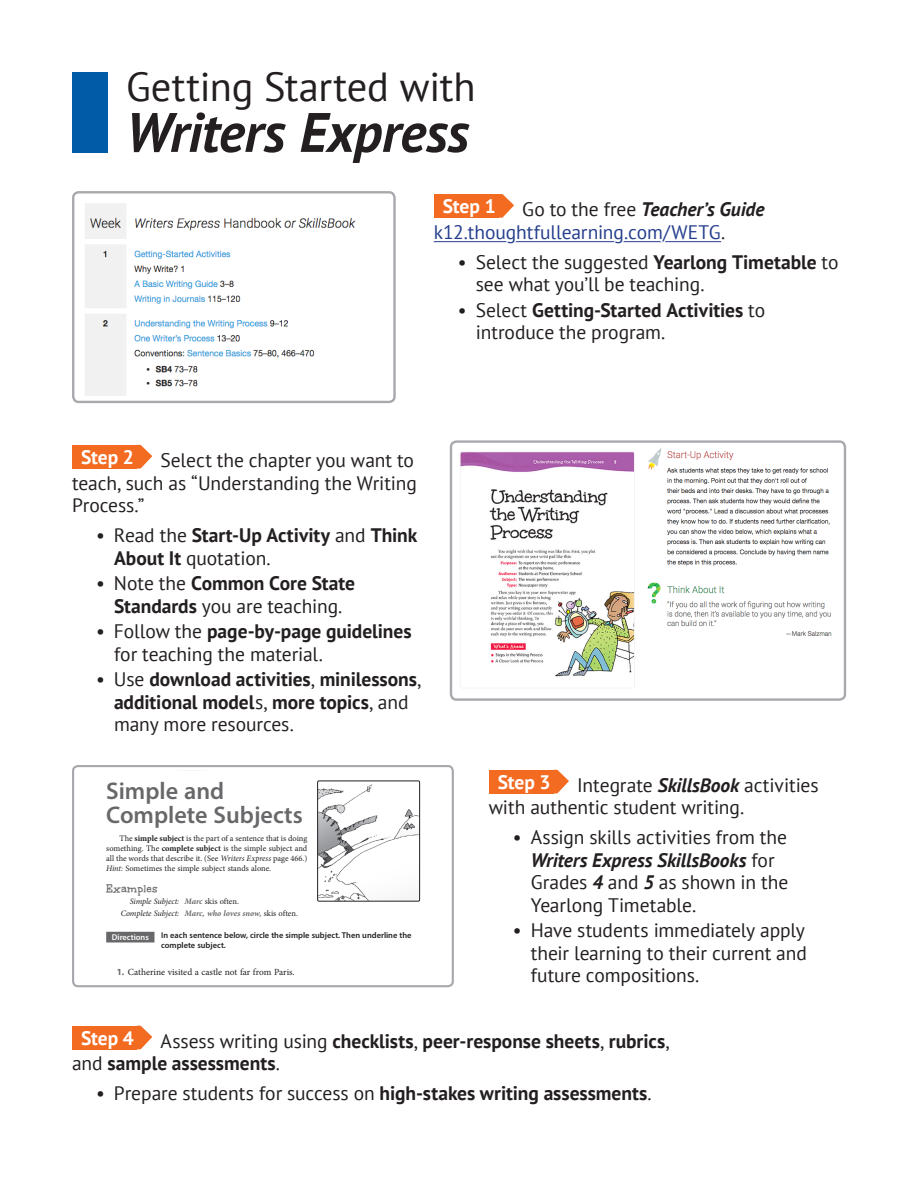
<style>
.page{position:relative;width:918px;height:1188px;background:#fff}
.page>*{position:absolute;margin:0;border:0;box-sizing:border-box;transform-origin:0 0}
.t1{font:italic 700 55.5px "PT Sans";letter-spacing:-.01em;color:#231f20}
.t2{font:40.5px "PT Sans";letter-spacing:-.005em;color:#231f20}
.t3{font:600 24.15px/24.2px "Myriad Pro";color:#68686b}
.Bulleted_Item{font:19.5px/22.5px "PT Sans";letter-spacing:-.005em;color:#231f20}
.Bulleted_Item-2{font:700 19.5px/22.5px "PT Sans";color:#231f20}
.Body_Text{font:19.5px/22.5px "PT Sans";letter-spacing:-.005em;color:#231f20}
.Body_Text-2{font:700 19.5px/22.5px "PT Sans";color:#231f20}
.Body_Text-3{font:19.5px/22.5px "PT Sans";letter-spacing:-.005em;color:#253f8e}
.t4{font:700 19.5px "PT Sans";letter-spacing:-.005em;color:#fff}
.t5{font:700 12px "Unkempt";letter-spacing:.025em;color:#68686b}
.t6{font:9.45px "Minion Pro";letter-spacing:-.005em;color:#231f20}
.t7{font:8.4px/10.1px "Minion Pro";color:#231f20;text-align:justify}
.t8{font:600 8.4px/10.1px "Myriad Pro";color:#231f20}
.t9{font:italic 8.4px/11.4px "Minion Pro";letter-spacing:-.01em;color:#231f20}
.t10{font:600 8.4px "Myriad Pro";color:#fff}
.s1{color:#231f20}
.s2{font-weight:700;font-style:italic;color:#231f20}
.s3{font-weight:700}
.s4{font-weight:400}
.s5{font-style:italic}
.s6{font-weight:700;color:#68686b}
.s7{font-style:normal}
.s8{font-family:"Myriad Pro";font-weight:700;color:#68686b}
.s9{font-weight:700;font-style:italic}
</style>
<div class="page">
<svg style="left:433px;top:194px;width:289px;height:49px"></svg>
<div style="left:72px;top:72px;width:36px;height:81px;background:#015ba6"></div>
<img style="left:75px;top:194px;width:284px;height:206px">
<div style="left:72px;top:191px;width:324px;height:212px;border:2px solid #a8a9ad;border-radius:5px"></div>
<img style="left:453px;top:443px;width:390px;height:255px">
<div style="left:450px;top:440px;width:396px;height:261px;border:2px solid #a8a9ad;border-radius:5px"></div>
<div style="left:72px;top:445px;width:65px;height:24px;background:#f36a21"></div>
<svg style="left:137px;top:445px;width:15px;height:24px"></svg>
<div style="left:489px;top:770px;width:65px;height:23px;background:#f36a21"></div>
<svg style="left:554px;top:770px;width:15px;height:23px"></svg>
<img style="left:186px;top:770px;width:12px;height:1px">
<div style="left:106px;top:932px;width:48px;height:11px;background:#68686b"></div>
<img style="left:319px;top:784px;width:99px;height:115px">
<div style="left:317px;top:781px;width:103px;height:120px;border:1px solid #231f20"></div>
<div style="left:72px;top:765px;width:382px;height:222px;border:2px solid #a8a9ad;border-radius:5px"></div>
<div style="left:72px;top:1026px;width:65px;height:23px;background:#f36a21"></div>
<svg style="left:137px;top:1026px;width:15px;height:23px"></svg>
<p class="t2" style="left:126px;top:61px;width:351px">Getting Started with</p>
<p class="t1" style="left:126px;top:95px;width:345px">Writers Express</p>
<p class="t4" style="left:443px;top:193px;width:54px">Step 1</p>
<p class="Body_Text-3" style="left:434px;top:198px;width:332px;text-indent:89px"><span class="s1">Go to the free</span> <span class="s2">Teacher’s Guide </span>k12.thoughtfullearning.com/WETG<span class="s1">.</span></p>
<p class="Bulleted_Item" style="left:476px;top:250px;width:364px;text-indent:-18px">• Select the suggested <span class="s3">Yearlong Timetable</span> to see what you’ll be teaching.</p>
<p class="Bulleted_Item" style="left:476px;top:298px;width:291px;text-indent:-18px">• Select <span class="s3">Getting-Started Activities</span> to introduce the program.</p>
<p class="t4" style="left:81px;top:444px;width:54px">Step 2</p>
<p class="Body_Text" style="left:72px;top:448px;width:346px;text-indent:89px">Select the chapter you want to teach, such as “Understanding the Writing<br>Process.”</p>
<p class="Bulleted_Item-2" style="left:114px;top:524px;width:305px;text-indent:-18px"><span class="s4">• Read the</span> Start-Up Activity <span class="s4">and</span> Think<br>About It <span class="s4">quotation.</span></p>
<p class="Bulleted_Item-2" style="left:96px;top:572px;width:261px;text-align:center"><span class="s4">• Note the</span> Common Core State<br>Standards <span class="s4">you are teaching.</span></p>
<p class="Bulleted_Item" style="left:114px;top:619px;width:299px;text-indent:-18px">• Follow the <span class="s3">page-by-page guidelines </span>for teaching the material.</p>
<p class="Bulleted_Item-2" style="left:114px;top:668px;width:308px;text-indent:-18px"><span class="s4">• Use</span> download activities<span class="s4">,</span> minilessons<span class="s4">, </span>additional model<span class="s4">s,</span> more topics<span class="s4">, and many more resources.</span></p>
<p class="t3" style="left:106px;top:778px;width:198px">Simple and<br>Complete Subjects</p>
<p class="t7" style="left:106px;top:833px;width:203px;text-indent:13px">The <span class="s3">simple subject</span> is the part of a sentence that is doing something. The <span class="s3">complete subject</span> is the simple subject and all the words that describe it. (See <span class="s5">Writers Express</span> page 466.)<br><span class="s5">Hint:</span> Sometimes the simple subject stands alone.</p>
<p class="t5" style="left:106px;top:881px;width:53px">Examples</p>
<p class="t9" style="left:121px;top:896px;width:179px;text-indent:9px">Simple Subject: <span class="s6">Marc</span> <span class="s7">skis often.<br></span>Complete Subject: <span class="s6">Marc, who loves snow,</span> <span class="s7">skis often.</span></p>
<p class="t10" style="left:112px;top:932px;width:39px">Directions</p>
<p class="t8" style="left:161px;top:930px;width:252px">In each sentence below, circle the simple subject. Then underline the complete subject.</p>
<p class="t6" style="left:117px;top:966px;width:180px"><span class="s8">1.</span> Catherine visited a castle not far from Paris.</p>
<p class="t4" style="left:498px;top:769px;width:54px">Step 3</p>
<p class="Body_Text" style="left:489px;top:773px;width:331px;text-indent:89px">Integrate <span class="s9">SkillsBook</span> activities with authentic student writing.</p>
<p class="Bulleted_Item" style="left:531px;top:826px;width:259px;text-indent:-18px">• Assign skills activities from the<br><span class="s9">Writers Express SkillsBooks</span> for<br>Grades <span class="s9">4</span> and <span class="s9">5</span> as shown in the<br>Yearlong Timetable.</p>
<p class="Bulleted_Item" style="left:531px;top:919px;width:278px;text-align:justify;text-indent:-18px">• Have students immediately apply their learning to their current and future compositions.</p>
<p class="t4" style="left:81px;top:1025px;width:54px">Step 4</p>
<p class="Body_Text-2" style="left:72px;top:1029px;width:599px;text-indent:89px"><span class="s4">Assess writing using</span> checklists<span class="s4">,</span> peer-response sheets<span class="s4">,</span> rubrics<span class="s4">, and</span> sample assessments<span class="s4">.</span></p>
<p class="Bulleted_Item" style="left:96px;top:1082px;width:557px">• Prepare students for success on <span class="s3">high-stakes writing assessments</span>.</p>
<p class="t6" style="left:117px;top:1034px;width:227px"><span class="s8">4.</span> A moon monster wearing a cowboy hat roared at Rocky.</p>
<p class="t6" style="left:117px;top:1057px;width:163px"><span class="s8">5.</span> The hungry monster ate Rocky’s rocket.</p>
</div>
